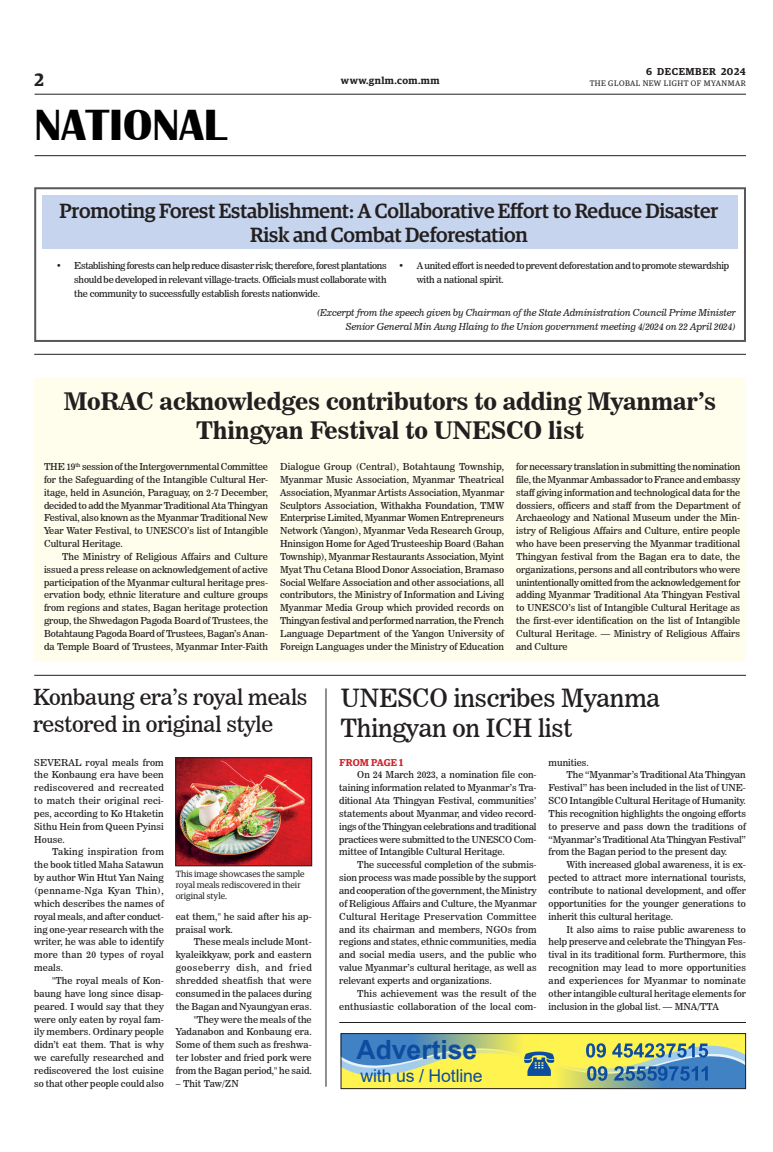
<style>
.page{position:relative;width:773px;height:1152px;background:#fff}
.page>*{position:absolute;margin:0;border:0;box-sizing:border-box;transform-origin:0 0}
.t1{font:700 45px "Britannic";color:#000001}
._1_Clm_Head{font:700 26.5px "Arial";color:#0d4da1}
._2_Clm_Head{font:25px/30px "News 706 BT Roman C";letter-spacing:-.01em;color:#231f20}
._2_Clm_Head-2{font:24px/28.8px "News 706 BT Bold C";letter-spacing:-.01em;color:#231f20;text-align:center}
._2_Clm_Head-3{font:22px/26.4px "News 706 BT Roman C";letter-spacing:-.01em;color:#231f20}
.Brief_Head{font:500 20.6px/24.7px "Guardian Egyp";letter-spacing:-.01em;color:#231f20;text-align:center}
.t2{font:600 18px "Guardian Egyp";color:#231f20}
._1_Clm_Head-2{font:17.7px "Arial";letter-spacing:-.01em;color:#0d4da1}
.t3{font:600 10px "Guardian Egyp";letter-spacing:.055em;color:#231f20}
.Spill_Style{font:600 10px "Guardian Egyp";letter-spacing:.01em;color:#d1232a}
._2nd_Body{font:9.5px/12.9px "News 706 BT Roman C";color:#231f20;text-align:justify}
.Normal_Para{font:9.5px/12.8px "News 706 BT Roman C";color:#231f20;text-align:justify}
._2nd_Body-2{font:9.5px "News 706 BT Italic C";letter-spacing:-.01em;color:#231f20}
._2nd_Body-3{font:9.5px/14px "News 706 BT Roman C";letter-spacing:-.025em;color:#231f20}
.t4{font:9px/10.8px "Guardian Egyp";color:#231f20}
.t5{font:8px "Guardian Egyp";letter-spacing:.06em;color:#231f20}
</style>
<div class="page">
<hr style="left:35px;top:94px;width:711px;height:1px;background:#231f20">
<hr style="left:35px;top:155px;width:711px;height:1px;background:#231f20">
<div style="left:34px;top:378px;width:711px;height:284px;background:#fffdec"></div>
<div style="left:34px;top:187px;width:712px;height:155px;border:2px solid #57585a"></div>
<div style="left:42px;top:195px;width:695px;height:54px;background:#c6d5ed"></div>
<hr style="left:34px;top:354px;width:712px;height:1px;background:#231f20">
<img style="left:178px;top:760px;width:132px;height:104px">
<div style="left:176px;top:758px;width:136px;height:108px;border:1px solid #231f20"></div>
<svg style="left:340px;top:1034px;width:406px;height:55px;background:#a9be83"></svg>
<hr style="left:339px;top:1022px;width:407px;height:1px;background:#231f20">
<hr style="left:34px;top:675px;width:712px;height:1px;background:#231f20">
<hr style="left:326px;top:688px;width:1px;height:399px;background:#231f20">
<h3 class="t2" style="left:35px;top:67px;width:11px">2</h3>
<h1 class="t1" style="left:35px;top:100px;width:193px">NATIONAL</h1>
<p class="t3" style="left:646px;top:64px;width:101px">6 DECEMBER 2024</p>
<p class="t3" style="left:341px;top:73px;width:100px">www.gnlm.com.mm</p>
<p class="t5" style="left:589px;top:78px;width:158px">THE GLOBAL NEW LIGHT OF MYANMAR</p>
<p class="Brief_Head" style="left:60px;top:197px;width:660px">Promoting Forest Establishment: A Collaborative Effort to Reduce Disaster<br>Risk and Combat Deforestation</p>
<p class="_2nd_Body" style="left:74px;top:259px;width:314px;line-height:14px;text-indent:-18px">• Establishing forests can help reduce disaster risk; therefore, forest plantations should be developed in relevant village-tracts. Officials must collaborate with the community to successfully establish forests nationwide.</p>
<p class="_2nd_Body-3" style="left:416px;top:259px;width:314px;text-indent:-18px">• A united effort is needed to prevent deforestation and to promote stewardship with a national spirit.</p>
<p class="_2nd_Body-2" style="left:317px;top:307px;width:420px">(Excerpt from the speech given by Chairman of the State Administration Council Prime Minister</p>
<p class="_2nd_Body-2" style="left:346px;top:321px;width:391px">Senior General Min Aung Hlaing to the Union government meeting 4/2024 on 22 April 2024)</p>
<p class="_2_Clm_Head-2" style="left:64px;top:387px;width:654px">MoRAC acknowledges contributors to adding Myanmar’s<br>Thingyan Festival to UNESCO list</p>
<p class="Normal_Para" style="left:44px;top:460px;width:225px">THE 19<sup>th</sup> session of the Intergovernmental Committee for the Safeguarding of the Intangible Cultural Her&shy;itage, held in Asunción, Paraguay, on 2-7 December, decided to add the Myanmar Traditional Ata Thingyan Festival, also known as the Myanmar Traditional New Year Water Festival, to UNESCO’s list of Intangible Cultural Heritage.</p>
<p class="_2nd_Body" style="left:44px;top:550px;width:226px;text-indent:18px">The Ministry of Religious Affairs and Culture issued a press release on acknowledgement of active participation of the Myanmar cultural heritage pres&shy;ervation body, ethnic literature and culture groups from regions and states, Bagan heritage protection group, the Shwedagon Pagoda Board of Trustees, the Botahtaung Pagoda Board of Trustees, Bagan’s Anan&shy;da Temple Board of Trustees, Myanmar Inter-Faith</p>
<p class="_2nd_Body" style="left:280px;top:460px;width:226px">Dialogue Group (Central), Botahtaung Township, Myanmar Music Association, Myanmar Theatrical Association, Myanmar Artists Association, Myanmar Sculptors Association, Withakha Foundation, TMW Enterprise Limited, Myanmar Women Entrepreneurs Network (Yangon), Myanmar Veda Research Group, Hninsigon Home for Aged Trusteeship Board (Bahan Township), Myanmar Restaurants Association, Myint Myat Thu Cetana Blood Donor Association, Bramaso Social Welfare Association and other associations, all contributors, the Ministry of Information and Living Myanmar Media Group which provided records on Thingyan festival and performed narration, the French Language Department of the Yangon University of Foreign Languages under the Ministry of Education</p>
<p class="_2nd_Body" style="left:516px;top:460px;width:226px">for necessary translation in submitting the nomination file, the Myanmar Ambassador to France and embassy staff giving information and technological data for the dossiers, officers and staff from the Department of Archaeology and National Museum under the Min&shy;istry of Religious Affairs and Culture, entire people who have been preserving the Myanmar traditional Thingyan festival from the Bagan era to date, the organizations, persons and all contributors who were unintentionally omitted from the acknowledgement for adding Myanmar Traditional Ata Thingyan Festival to UNESCO’s list of Intangible Cultural Heritage as the first-ever identification on the list of Intangible Cultural Heritage. — Ministry of Religious Affairs and Culture</p>
<p class="_2_Clm_Head-3" style="left:33px;top:684px;width:276px">Konbaung era’s royal meals restored in original style</p>
<p class="Normal_Para" style="left:34px;top:756px;width:131px">SEVERAL royal meals from the Konbaung era have been rediscovered and recreated to match their original reci&shy;pes, according to Ko Htaketin Sithu Hein from Queen Pyinsi House.</p>
<p class="_2nd_Body" style="left:34px;top:846px;width:131px;text-indent:18px">Taking inspiration from the book titled Maha Satawun by author Win Htut Yan Naing (penname-Nga Kyan Thin), which describes the names of royal meals, and after conduct&shy;ing one-year research with the writer, he was able to identify more than 20 types of royal meals.</p>
<p class="_2nd_Body" style="left:34px;top:974px;width:131px;text-indent:18px">"The royal meals of Kon&shy;baung have long since disap&shy;peared. I would say that they were only eaten by royal fam&shy;ily members. Ordinary people didn’t eat them. That is why we carefully researched and rediscovered the lost cuisine so that other people could also</p>
<p class="t4" style="left:176px;top:868px;width:130px">This image showcases the sample royal meals rediscovered in their original style.</p>
<p class="_2nd_Body" style="left:176px;top:910px;width:137px">eat them," he said after his ap&shy;praisal work.</p>
<p class="_2nd_Body" style="left:176px;top:936px;width:137px;text-indent:18px">These meals include Mont&shy;kyaleikkyaw, pork and eastern gooseberry dish, and fried shredded sheatfish that were consumed in the palaces during the Bagan and Nyaungyan eras.</p>
<p class="_2nd_Body" style="left:176px;top:1013px;width:137px;text-indent:18px">"They were the meals of the Yadanabon and Konbaung era.<br>Some of them such as freshwa&shy;ter lobster and fried pork were from the Bagan period," he said.</p>
<p class="_2nd_Body" style="left:176px;top:1077px;width:64px">– Thit Taw/ZN</p>
<p class="_2_Clm_Head" style="left:340px;top:683px;width:321px">UNESCO inscribes Myanma<br>Thingyan on ICH list</p>
<p class="Spill_Style" style="left:339px;top:755px;width:65px">FROM PAGE 1</p>
<p class="_2nd_Body" style="left:339px;top:768px;width:199px;text-indent:18px">On 24 March 2023, a nomination file con&shy;taining information related to Myanmar’s Tra&shy;ditional Ata Thingyan Festival, communities’ statements about Myanmar, and video record&shy;ings of the Thingyan celebrations and traditional practices were submitted to the UNESCO Com&shy;mittee of Intangible Cultural Heritage.</p>
<p class="_2nd_Body" style="left:339px;top:858px;width:199px;text-indent:18px">The successful completion of the submis&shy;sion process was made possible by the support and cooperation of the government, the Ministry of Religious Affairs and Culture, the Myanmar Cultural Heritage Preservation Committee and its chairman and members, NGOs from regions and states, ethnic communities, media and social media users, and the public who value Myanmar’s cultural heritage, as well as relevant experts and organizations.</p>
<p class="_2nd_Body" style="left:339px;top:987px;width:199px;text-align:right">This achievement was the result of the enthusiastic collaboration of the local com-</p>
<p class="_1_Clm_Head" style="left:356px;top:1031px;width:122px">Advertise</p>
<p class="_1_Clm_Head-2" style="left:360px;top:1064px;width:123px">with us / Hotline</p>
<p class="_2nd_Body" style="left:548px;top:756px;width:42px">munities.</p>
<p class="_2nd_Body" style="left:548px;top:768px;width:199px;text-indent:18px">The “Myanmar’s Traditional Ata Thingyan Festival” has been included in the list of UNE-SCO Intangible Cultural Heritage of Humanity.<br>This recognition highlights the ongoing efforts to preserve and pass down the traditions of “Myanmar’s Traditional Ata Thingyan Festival” from the Bagan period to the present day.</p>
<p class="_2nd_Body" style="left:548px;top:858px;width:199px;text-indent:18px">With increased global awareness, it is ex&shy;pected to attract more international tourists, contribute to national development, and offer opportunities for the younger generations to inherit this cultural heritage.</p>
<p class="_2nd_Body" style="left:548px;top:923px;width:199px;text-indent:18px">It also aims to raise public awareness to help preserve and celebrate the Thingyan Fes&shy;tival in its traditional form. Furthermore, this recognition may lead to more opportunities and experiences for Myanmar to nominate other intangible cultural heritage elements for inclusion in the global list. — MNA/TTA</p>
</div>
